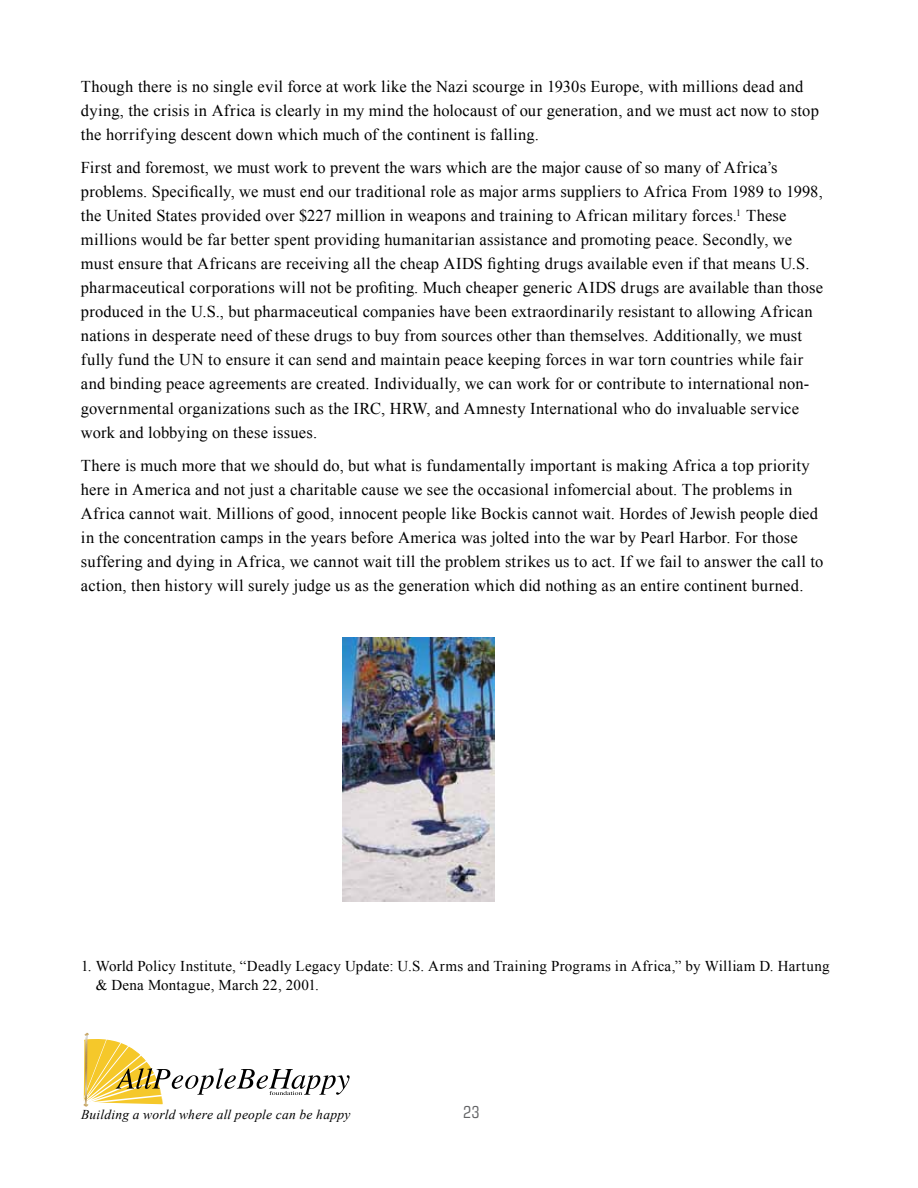
<style>
.page{position:relative;width:918px;height:1188px;background:#fff}
.page>*{position:absolute;margin:0;border:0;box-sizing:border-box;transform-origin:0 0}
.t1{font:16.5px/24px "Times New Roman";letter-spacing:.01em;color:#000}
.t2{font:condensed 16.5px "Square 721 BT";color:#636466}
.t3{font:15px/19.5px "Times New Roman";letter-spacing:.02em;color:#000}
.t4{font:italic 13.5px "Times New Roman";letter-spacing:.02em;color:#000}
</style>
<div class="page">
<svg style="left:83px;top:1032px;width:267px;height:75px"></svg>
<img style="left:343px;top:638px;width:152px;height:263px">
<p class="t1" style="left:81px;top:75px;width:739px">Though there is no single evil force at work like the Nazi scourge in 1930s Europe, with millions dead and dying, the crisis in Africa is clearly in my mind the holocaust of our generation, and we must act now to stop the horrifying descent down which much of the continent is falling.</p>
<p class="t1" style="left:81px;top:156px;width:744px">First and foremost, we must work to prevent the wars which are the major cause of so many of Africa’s problems. Specifically, we must end our traditional role as major arms suppliers to Africa From 1989 to 1998, the United States provided over $227 million in weapons and training to African military forces.<sup>1</sup> These millions would be far better spent providing humanitarian assistance and promoting peace. Secondly, we must ensure that Africans are receiving all the cheap AIDS fighting drugs available even if that means U.S. pharmaceutical corporations will not be profiting. Much cheaper generic AIDS drugs are available than those produced in the U.S., but pharmaceutical companies have been extraordinarily resistant to allowing African nations in desperate need of these drugs to buy from sources other than themselves. Additionally, we must fully fund the UN to ensure it can send and maintain peace keeping forces in war torn countries while fair and binding peace agreements are created. Individually, we can work for or contribute to international non&shy;governmental organizations such as the IRC, HRW, and Amnesty International who do invaluable service work and lobbying on these issues.</p>
<p class="t1" style="left:81px;top:453px;width:744px">There is much more that we should do, but what is fundamentally important is making Africa a top priority here in America and not just a charitable cause we see the occasional infomercial about. The problems in Africa cannot wait. Millions of good, innocent people like Bockis cannot wait. Hordes of Jewish people died in the concentration camps in the years before America was jolted into the war by Pearl Harbor. For those suffering and dying in Africa, we cannot wait till the problem strikes us to act. If we fail to answer the call to action, then history will surely judge us as the generation which did nothing as an entire continent burned.</p>
<p class="t3" style="left:96px;top:956px;width:735px;text-indent:-15px">1. World Policy Institute, “Deadly Legacy Update: U.S. Arms and Training Programs in Africa,” by William D. Hartung &amp; Dena Montague, March 22, 2001.</p>
<p class="t4" style="left:81px;top:1105px;width:271px">Building a world where all people can be happy</p>
<p class="t2" style="left:463px;top:1102px;width:18px">23</p>
</div>
